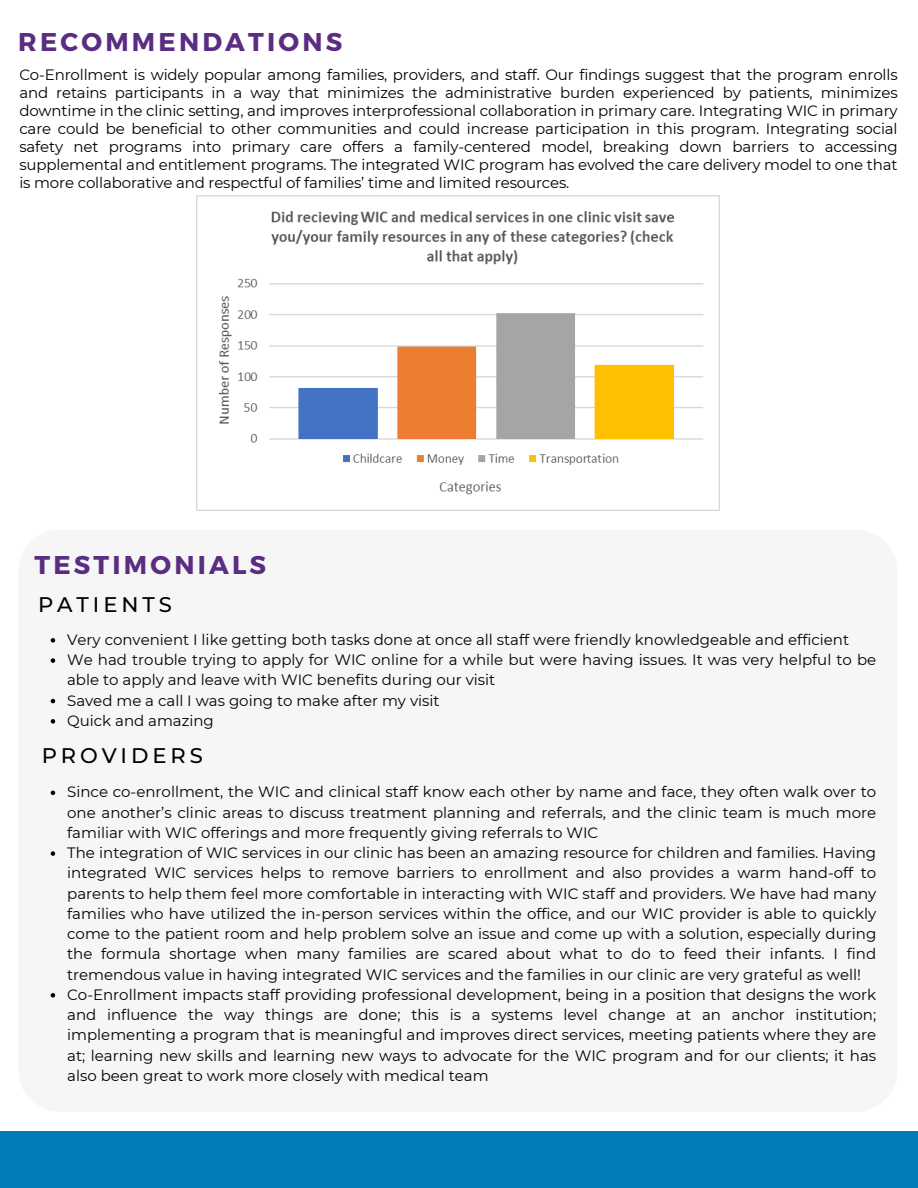
<style>
.page{position:relative;width:918px;height:1188px;background:#fff}
.page>*{position:absolute;margin:0;border:0;box-sizing:border-box;transform-origin:0 0}
.t1{font:700 25.65px "Montserrat";letter-spacing:.125em;color:#5a2d83}
.t2{font:500 21.15px "Montserrat";letter-spacing:.185em;color:#000}
.t3{font:15px/20.2px "Montserrat";color:#000;text-align:justify}
</style>
<div class="page">
<div style="left:0;top:1131px;width:918px;height:57px;background:#017cb6"></div>
<img style="left:197px;top:196px;width:523px;height:315px">
<svg style="left:51px;top:638px;width:4px;height:5px"></svg>
<svg style="left:51px;top:658px;width:4px;height:5px"></svg>
<svg style="left:51px;top:699px;width:4px;height:4px"></svg>
<svg style="left:51px;top:719px;width:4px;height:5px"></svg>
<svg style="left:51px;top:791px;width:4px;height:4px"></svg>
<svg style="left:51px;top:851px;width:4px;height:5px"></svg>
<svg style="left:51px;top:993px;width:4px;height:5px"></svg>
<p class="t1" style="left:18px;top:25px;width:326px">RECOMMENDATIONS</p>
<h1 class="t3" style="left:19px;top:65px;width:880px;line-height:18px">Co-Enrollment is widely popular among families, providers, and staff. Our findings suggest that the program enrolls and retains participants in a way that minimizes the administrative burden experienced by patients, minimizes downtime in the clinic setting, and improves interprofessional collaboration in primary care. Integrating WIC in primary care could be beneficial to other communities and could increase participation in this program. Integrating social safety net programs into primary care offers a family-centered model, breaking down barriers to accessing supplemental and entitlement programs. The integrated WIC program has evolved the care delivery model to one that is more collaborative and respectful of families’ time and limited resources.</h1>
<p class="t1" style="left:35px;top:549px;width:233px">TESTIMONIALS</p>
<h2 class="t2" style="left:38px;top:592px;width:135px">PATIENTS</h2>
<p class="t3" style="left:67px;top:629px;width:784px">Very convenient I like getting both tasks done at once all staff were friendly knowledgeable and efficient</p>
<p class="t3" style="left:67px;top:650px;width:811px">We had trouble trying to apply for WIC online for a while but were having issues. It was very helpful to be able to apply and leave with WIC benefits during our visit</p>
<p class="t3" style="left:67px;top:690px;width:374px">Saved me a call I was going to make after my visit</p>
<p class="t3" style="left:67px;top:710px;width:148px">Quick and amazing</p>
<p class="t2" style="left:42px;top:742px;width:163px">PROVIDERS</p>
<h2 class="t3" style="left:67px;top:782px;width:811px">Since co-enrollment, the WIC and clinical staff know each other by name and face, they often walk over to one another’s clinic areas to discuss treatment planning and referrals, and the clinic team is much more familiar with WIC offerings and more frequently giving referrals to WIC</h2>
<p class="t3" style="left:67px;top:843px;width:811px">The integration of WIC services in our clinic has been an amazing resource for children and families. Having integrated WIC services helps to remove barriers to enrollment and also provides a warm hand-off to parents to help them feel more comfortable in interacting with WIC staff and providers. We have had many families who have utilized the in-person services within the office, and our WIC provider is able to quickly come to the patient room and help problem solve an issue and come up with a solution, especially during the formula shortage when many families are scared about what to do to feed their infants. I find tremendous value in having integrated WIC services and the families in our clinic are very grateful as well!</p>
<p class="t3" style="left:67px;top:984px;width:811px">Co-Enrollment impacts staff providing professional development, being in a position that designs the work and influence the way things are done; this is a systems level change at an anchor institution; implementing a program that is meaningful and improves direct services, meeting patients where they are at; learning new skills and learning new ways to advocate for the WIC program and for our clients; it has also been great to work more closely with medical team</p>
</div>
